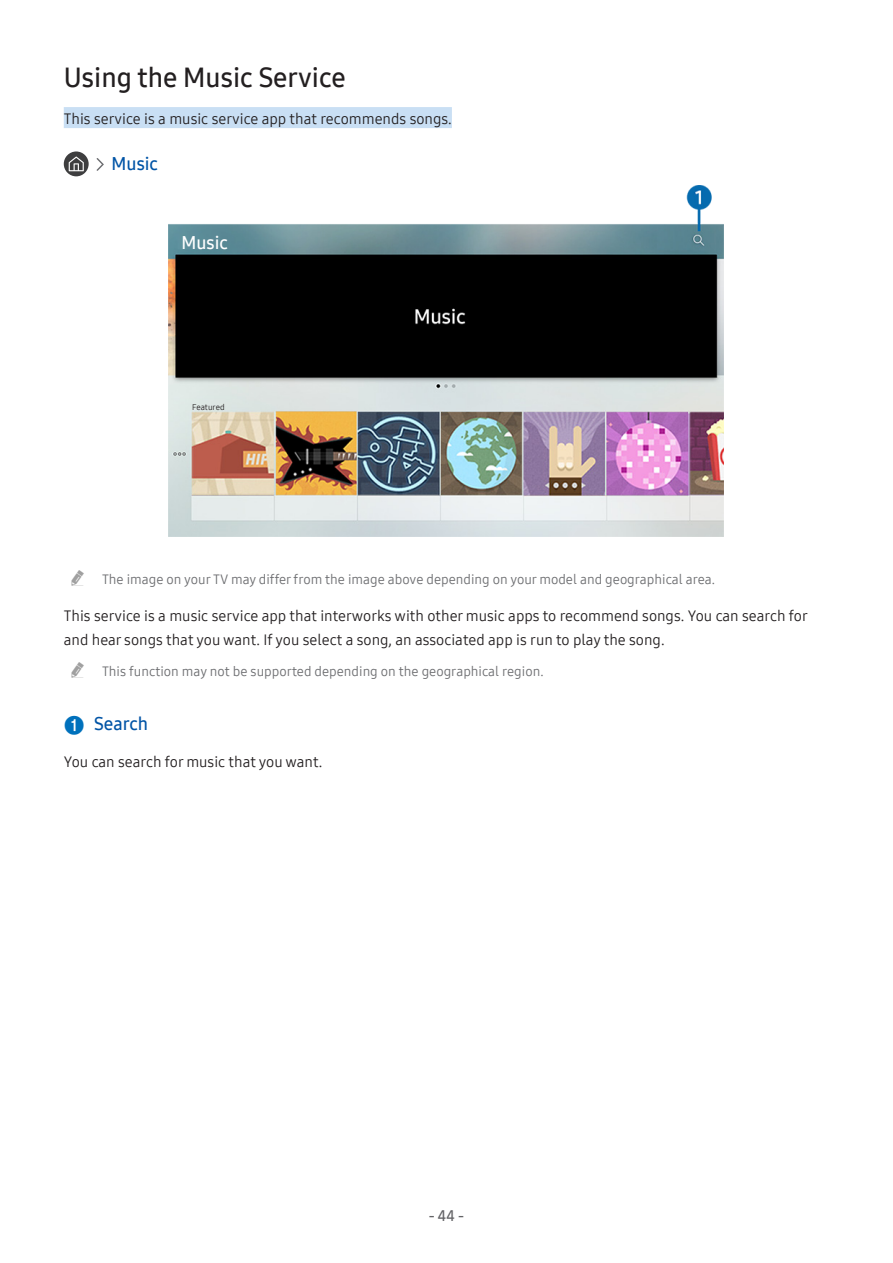
<style>
.page{position:relative;width:893px;height:1263px;background:#fff}
.page>*{position:absolute;margin:0;border:0;box-sizing:border-box;transform-origin:0 0}
.Heading1{font:27px "Samsung One 600";color:#231f20}
.Description-navi{font:18px "Samsung One 600";color:#0154a6}
.Description-Cell{font:18px "Samsung One 600";color:#fff}
.Description{font:15px/24px "Samsung One 400";color:#231f20}
.Heading1-Info{font:15px "Samsung One 400";color:#231f20}
.t1{font:15px "Samsung One 600";color:#636366}
.t2{font:13.5px "Samsung One 400";color:#6c6d70}
.Description-Cell-2{font:8.25px "Samsung One 400";color:#231f20}
.s1{font-family:"Numberblackfilled";font-size:19.5px;color:#0071bc}
</style>
<div class="page">
<div style="left:64px;top:107px;width:388px;height:21px;background:#c9dff4"></div>
<svg style="left:64px;top:151px;width:25px;height:25px"></svg>
<svg style="left:69px;top:156px;width:15px;height:15px"></svg>
<svg style="left:97px;top:158px;width:7px;height:13px"></svg>
<img style="left:169px;top:185px;width:555px;height:352px">
<p class="Heading1" style="left:64px;top:59px;width:284px">Using the Music Service</p>
<p class="Heading1-Info" style="left:64px;top:108px;width:390px">This service is a music service app that recommends songs.</p>
<p class="Description-navi" style="left:112px;top:152px;width:48px">Music</p>
<p class="Description-Cell" style="left:182px;top:231px;width:48px">Music</p>
<p class="Description-Cell-2" style="left:192px;top:401px;width:34px">Featured</p>
<p class="t2" style="left:102px;top:570px;width:614px">The image on your TV may differ from the image above depending on your model and geographical area.</p>
<p class="Description" style="left:64px;top:603px;width:746px">This service is a music service app that interworks with other music apps to recommend songs. You can search for and hear songs that you want. If you select a song, an associated app is run to play the song.</p>
<p class="t2" style="left:102px;top:662px;width:443px">This function may not be supported depending on the geographical region.</p>
<p class="Description-navi" style="left:64px;top:712px;width:86px"><span class="s1">1</span> Search</p>
<p class="Description" style="left:64px;top:749px;width:260px">You can search for music that you want.</p>
<p class="t1" style="left:429px;top:1205px;width:37px">- 44 -</p>
</div>
